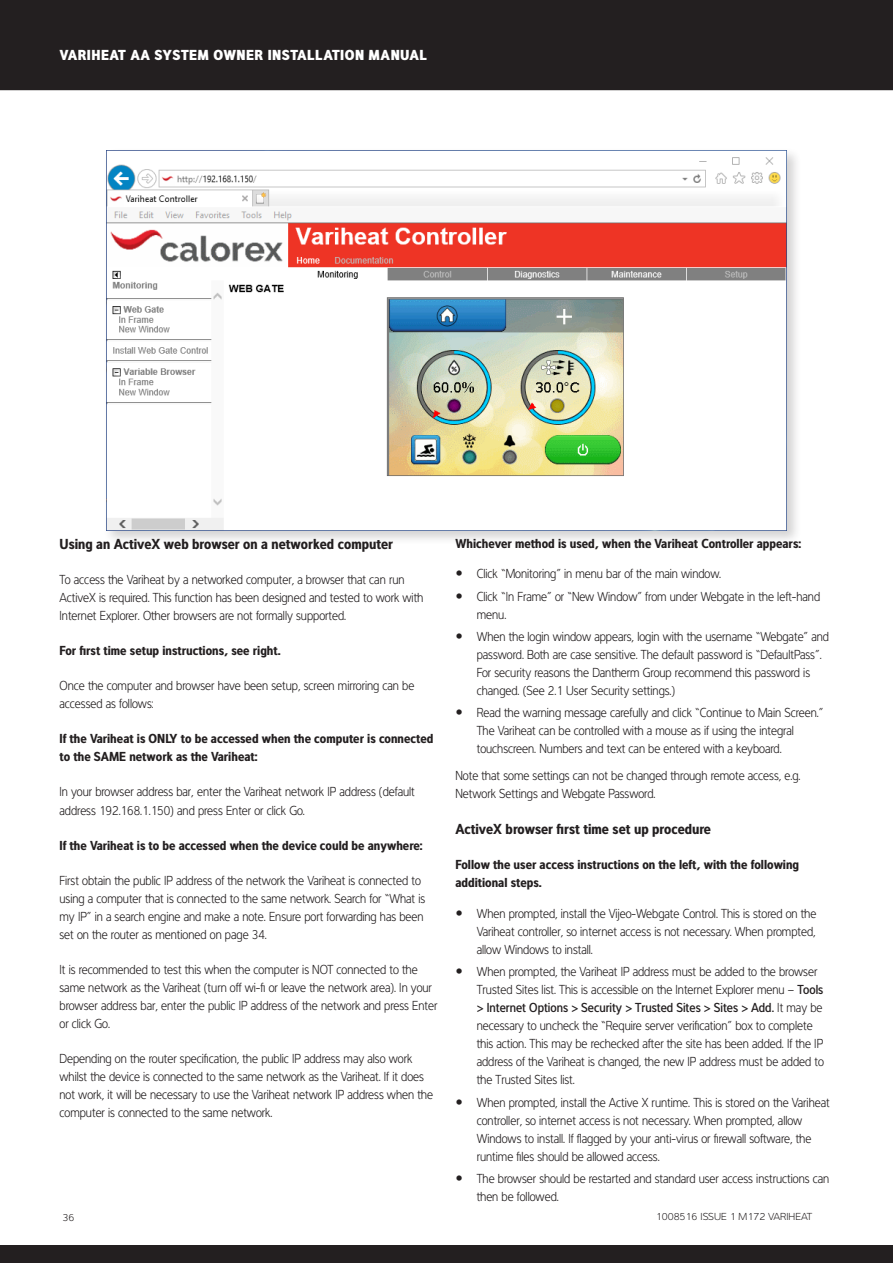
<style>
.page{position:relative;width:893px;height:1263px;background:#fff}
.page>*{position:absolute;margin:0;border:0;box-sizing:border-box;transform-origin:0 0}
.Subheading{font:15px "Interval Pro Bold Cond";color:#231f20}
.t1{font:15px "Interval Pro Black Cond";letter-spacing:.03em;color:#fff}
.Body_Text{font:13.5px/18px "Interval Pro Light Cond";color:#231f20}
.Body_Text_bold{font:13.5px/18px "Interval Pro Bold Cond";color:#231f20}
.Body_Text_bold-2{font:13.5px/18px "Interval Pro Light Cond";color:#231f20}
.t2{font:300 10.5px "Interval Pro";color:#231f20}
.s1{font-family:"Interval Pro Medium Cond"}
</style>
<div class="page">
<div style="left:0;top:0;width:893px;height:90px;background:#231f20"></div>
<div style="left:0;top:1245px;width:893px;height:18px;background:#231f20"></div>
<div style="left:103px;top:147px;width:699px;height:399px;background:#231f20;opacity:.2"></div>
<img style="left:106px;top:150px;width:681px;height:381px">
<p class="t1" style="left:60px;top:44px;width:369px">VARIHEAT AA SYSTEM OWNER INSTALLATION MANUAL</p>
<p class="Subheading" style="left:60px;top:532px;width:335px">Using an ActiveX web browser on a networked computer</p>
<p class="Body_Text" style="left:60px;top:569px;width:365px">To access the Variheat by a networked computer, a browser that can run<br>ActiveX is required. This function has been designed and tested to work with<br>Internet Explorer. Other browsers are not formally supported.</p>
<p class="Body_Text_bold" style="left:60px;top:640px;width:223px">For first time setup instructions, see right.</p>
<p class="Body_Text" style="left:60px;top:675px;width:356px">Once the computer and browser have been setup, screen mirroring can be accessed as follows:</p>
<p class="Body_Text_bold" style="left:60px;top:728px;width:375px">If the Variheat is ONLY to be accessed when the computer is connected to the SAME network as the Variheat:</p>
<p class="Body_Text" style="left:60px;top:780px;width:357px;line-height:19.5px">In your browser address bar, enter the Variheat network IP address (default address 192.168.1.150) and press Enter or click Go.</p>
<p class="Body_Text_bold" style="left:60px;top:835px;width:365px">If the Variheat is to be accessed when the device could be anywhere:</p>
<p class="Body_Text" style="left:60px;top:870px;width:367px">First obtain the public IP address of the network the Variheat is connected to using a computer that is connected to the same network. Search for “What is my IP” in a search engine and make a note. Ensure port forwarding has been set on the router as mentioned on page 34.</p>
<p class="Body_Text" style="left:60px;top:959px;width:379px">It is recommended to test this when the computer is NOT connected to the same network as the Variheat (turn off wi-fi or leave the network area). In your browser address bar, enter the public IP address of the network and press Enter or click Go.</p>
<p class="Body_Text" style="left:60px;top:1048px;width:375px">Depending on the router specification, the public IP address may also work whilst the device is connected to the same network as the Variheat. If it does not work, it will be necessary to use the Variheat network IP address when the computer is connected to the same network.</p>
<p class="Body_Text_bold" style="left:455px;top:532px;width:347px">Whichever method is used, when the Variheat Controller appears:</p>
<p class="Body_Text" style="left:477px;top:563px;width:246px">Click “Monitoring” in menu bar of the main window.</p>
<p class="Body_Text" style="left:477px;top:586px;width:345px">Click “In Frame” or “New Window” from under Webgate in the left-hand menu.</p>
<p class="Body_Text" style="left:477px;top:626px;width:354px">When the login window appears, login with the username “Webgate” and password. Both are case sensitive. The default password is “DefaultPass”.<br>For security reasons the Dantherm Group recommend this password is changed. (See 2.1 User Security settings.)</p>
<p class="Body_Text" style="left:477px;top:702px;width:348px">Read the warning message carefully and click “Continue to Main Screen.”<br>The Variheat can be controlled with a mouse as if using the integral touchscreen. Numbers and text can be entered with a keyboard.</p>
<p class="Body_Text_bold-2" style="left:455px;top:765px;width:347px">Note that some settings can not be changed through remote access, e.g.<br>Network Settings and Webgate Password.</p>
<p class="Subheading" style="left:455px;top:817px;width:257px">ActiveX browser first time set up procedure</p>
<p class="Body_Text_bold" style="left:455px;top:854px;width:345px">Follow the user access instructions on the left, with the following additional steps.</p>
<p class="Body_Text" style="left:477px;top:903px;width:341px;text-align:justify">When prompted, install the Vijeo-Webgate Control. This is stored on the Variheat controller, so internet access is not necessary. When prompted, allow Windows to install.</p>
<p class="Body_Text" style="left:477px;top:961px;width:349px">When prompted, the Variheat IP address must be added to the browser Trusted Sites list. This is accessible on the Internet Explorer menu – <span class="s1">Tools &gt; Internet Options &gt; Security &gt; Trusted Sites &gt; Sites &gt; Add.</span> It may be necessary to uncheck the “Require server verification” box to complete this action. This may be rechecked after the site has been added. If the IP address of the Variheat is changed, the new IP address must be added to the Trusted Sites list.</p>
<p class="Body_Text" style="left:477px;top:1092px;width:354px">When prompted, install the Active X runtime. This is stored on the Variheat controller, so internet access is not necessary. When prompted, allow Windows to install. If flagged by your anti-virus or firewall software, the runtime files should be allowed access.</p>
<p class="Body_Text" style="left:477px;top:1168px;width:354px">The browser should be restarted and standard user access instructions can then be followed.</p>
<p class="t2" style="left:62px;top:1209px;width:13px">36</p>
<p class="t2" style="left:656px;top:1209px;width:158px">1008516 ISSUE 1 M172 VARIHEAT</p>
</div>
